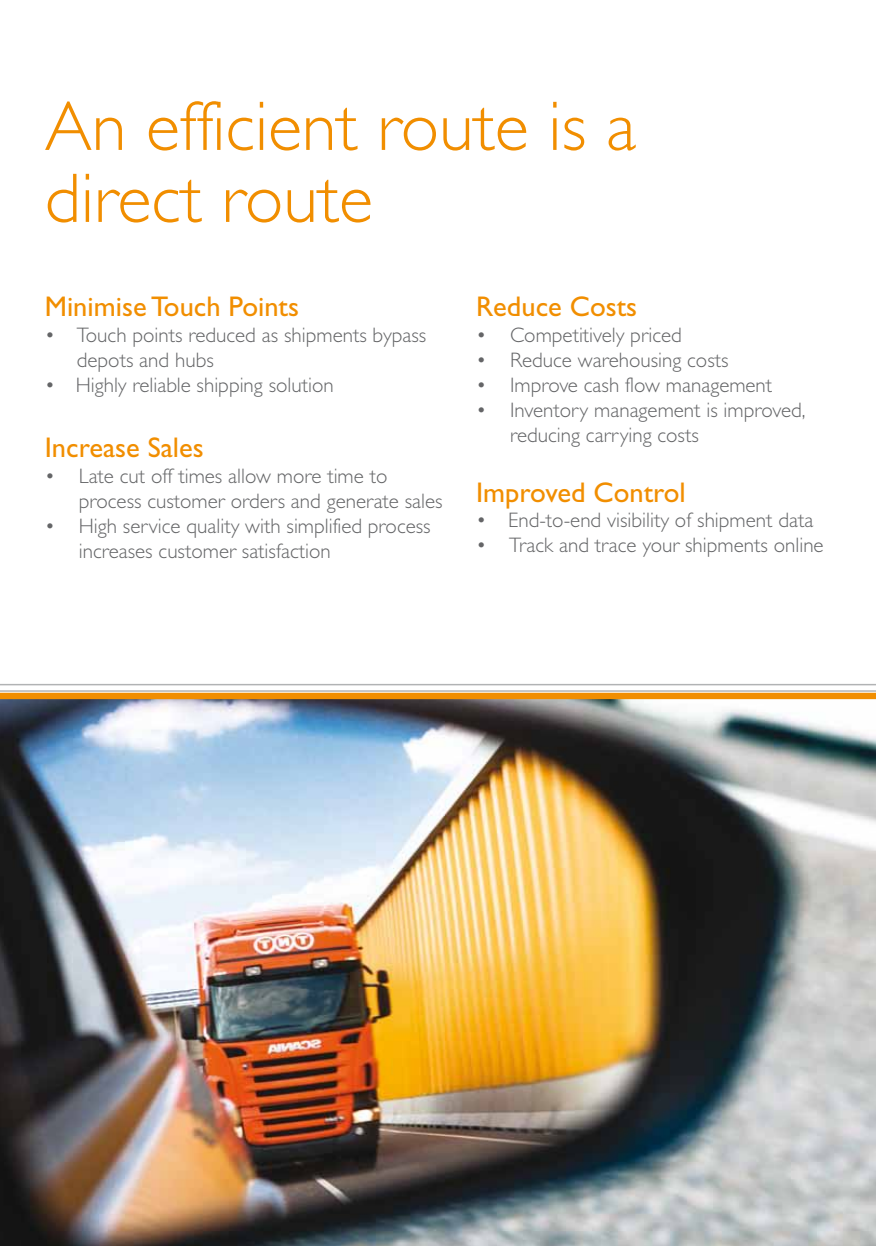
<style>
.page{position:relative;width:876px;height:1246px;background:#fff}
.page>*{position:absolute;margin:0;border:0;box-sizing:border-box;transform-origin:0 0}
.t1{font:300 70.5px/72px "Gill Sans";color:#f18e00}
.t2{font:28.5px "Gill Sans";color:#f18e00}
.t3{font:300 21px/25.2px "Gill Sans";color:#646567}
</style>
<div class="page">
<img style="left:0;top:684px;width:876px;height:562px">
<h1 class="t1" style="left:45px;top:91px;width:593px">An efficient route is a direct route</h1>
<h2 class="t2" style="left:45px;top:290px;width:256px">Minimise Touch Points</h2>
<p class="t3" style="left:77px;top:322px;width:351px;text-indent:-32px">• Touch points reduced as shipments bypass depots and hubs</p>
<p class="t3" style="left:45px;top:373px;width:290px">• Highly reliable shipping solution</p>
<h2 class="t2" style="left:45px;top:431px;width:161px">Increase Sales</h2>
<p class="t3" style="left:79px;top:463px;width:365px;text-indent:-34px">• Late cut off times allow more time to process customer orders and generate sales</p>
<p class="t3" style="left:79px;top:514px;width:353px;text-indent:-34px">• High service quality with simplified process increases customer satisfaction</p>
<h2 class="t2" style="left:476px;top:290px;width:163px">Reduce Costs</h2>
<p class="t3" style="left:476px;top:322px;width:207px">• Competitively priced</p>
<p class="t3" style="left:476px;top:347px;width:254px">• Reduce warehousing costs</p>
<p class="t3" style="left:476px;top:373px;width:298px">• Improve cash flow management</p>
<p class="t3" style="left:510px;top:398px;width:297px;text-indent:-34px">• Inventory management is improved, reducing carrying costs</p>
<h2 class="t2" style="left:476px;top:476px;width:211px">Improved Control</h2>
<p class="t3" style="left:476px;top:508px;width:339px">• End-to-end visibility of shipment data</p>
<p class="t3" style="left:476px;top:533px;width:349px">• Track and trace your shipments online</p>
</div>
